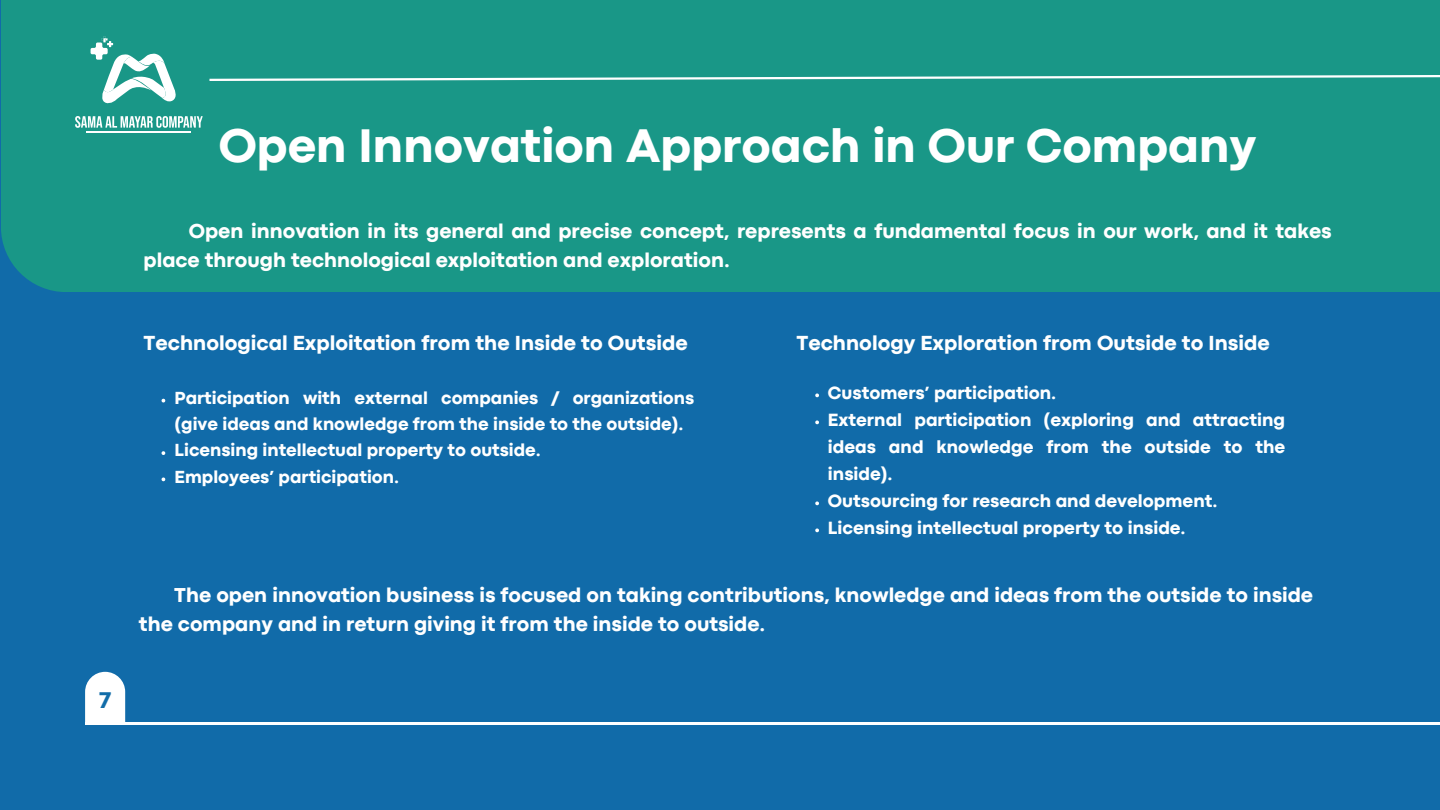
<style>
.page{position:relative;width:1440px;height:810px;background:#116ba9}
.page>*{position:absolute;margin:0;border:0;box-sizing:border-box;transform-origin:0 0}
.t1{font:800 49.2px "Codec Pro";color:#fff}
.t2{font:800 23.7px "Codec Pro";color:#126da9}
.t3{font:800 21.3px "Codec Pro";color:#fff}
.t4{font:800 21px/29.2px "Codec Pro";color:#fff}
.t5{font:800 18.5px/27px "Codec Pro";color:#fff}
.t6{font:800 18.3px/26.2px "Codec Pro";color:#fff}
</style>
<div class="page">
<div style="left:1px;top:0;width:1439px;height:292px;background:#199787"></div>
<svg style="left:209px;top:75px;width:1231px;height:6px"></svg>
<hr style="left:85px;top:722px;width:1355px;height:3px;background:#fff">
<svg style="left:85px;top:672px;width:40px;height:50px;background:#eaf2f7"></svg>
<svg style="left:815px;top:393px;width:4px;height:4px"></svg>
<svg style="left:815px;top:420px;width:4px;height:4px"></svg>
<svg style="left:815px;top:501px;width:4px;height:4px"></svg>
<svg style="left:815px;top:528px;width:4px;height:4px"></svg>
<svg style="left:162px;top:451px;width:3px;height:4px"></svg>
<svg style="left:162px;top:477px;width:3px;height:4px"></svg>
<svg style="left:75px;top:116px;width:128px;height:12px"></svg>
<svg style="left:91px;top:36px;width:85px;height:68px"></svg>
<hr style="left:87px;top:131px;width:104px;height:1px;background:#fff">
<hr style="left:87px;top:132px;width:104px;height:1px;background:#fff">
<p class="t2" style="left:99px;top:692px;width:14px">7</p>
<h1 class="t1" style="left:219px;top:128px;width:1039px">Open Innovation Approach in Our Company</h1>
<p class="t4" style="left:144px;top:218px;width:1190px;text-indent:45px">Open innovation in its general and precise concept, represents a fundamental focus in our work, and it takes place through technological exploitation and exploration.</p>
<p class="t3" style="left:144px;top:335px;width:546px">Technological Exploitation from the Inside to Outside</p>
<p class="t6" style="left:175px;top:386px;width:521px">Participation with external companies / organizations (give ideas and knowledge from the inside to the outside).<br>Licensing intellectual property to outside.<br>Employees’ participation.</p>
<p class="t3" style="left:797px;top:335px;width:475px">Technology Exploration from Outside to Inside</p>
<p class="t5" style="left:828px;top:380px;width:459px">Customers’ participation.<br>External participation (exploring and attracting ideas and knowledge from the outside to the inside).<br>Outsourcing for research and development.<br>Licensing intellectual property to inside.</p>
<p class="t4" style="left:139px;top:582px;width:1176px;text-indent:35px">The open innovation business is focused on taking contributions, knowledge and ideas from the outside to inside the company and in return giving it from the inside to outside.</p>
</div>
